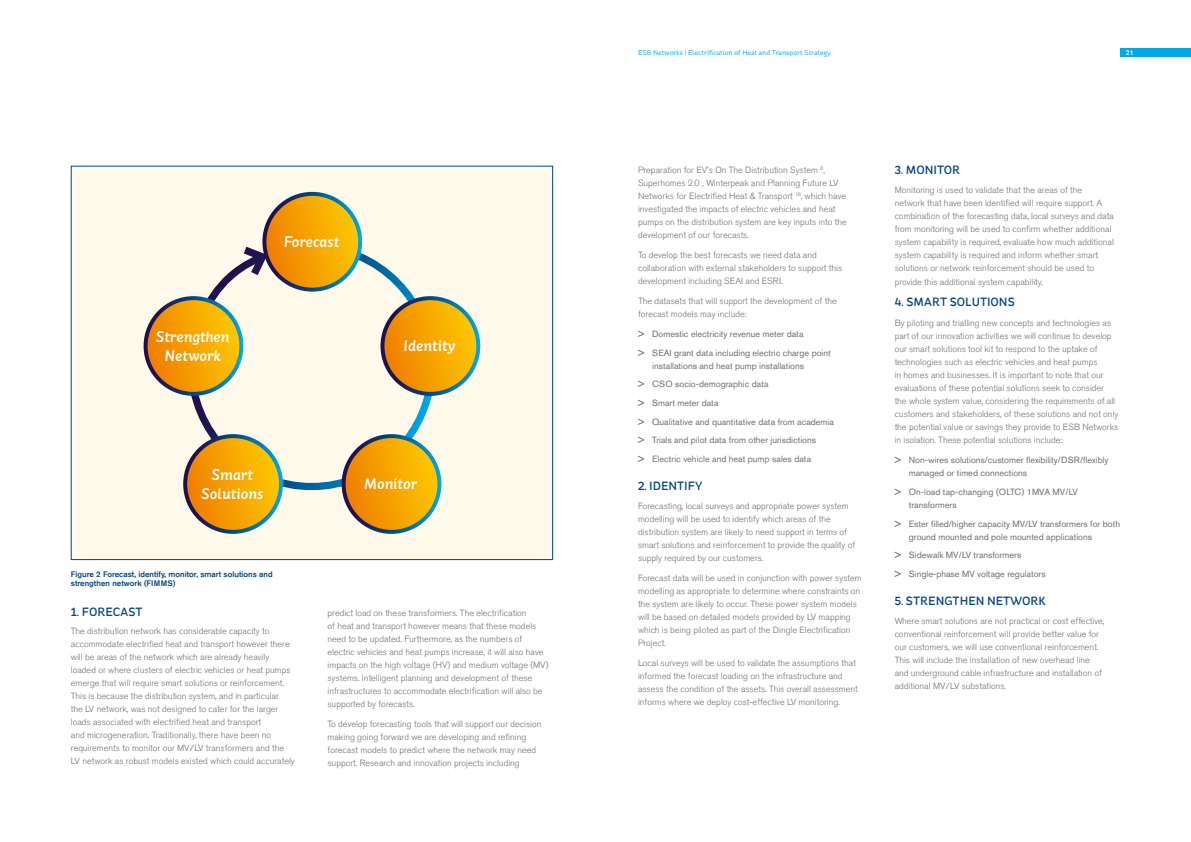
<style>
.page{position:relative;width:1191px;height:842px;background:#fff}
.page>*{position:absolute;margin:0;border:0;box-sizing:border-box;transform-origin:0 0}
.t1{font:italic 500 15.5px/18.6px "St Ryde";color:#fff;text-align:center}
.Header2{font:500 12px "St Ryde";color:#00457f}
.Body{font:500 12px "St Ryde";color:#00457f}
.Body-2{font:300 9px/13px "Akzidenz Grotesk Pro";color:#706f6f}
.Bullets{font:9px/13px "Akzidenz Grotesk Pro";color:#706f6f}
.t2{font:500 8px/9.6px "Akzidenz Grotesk Pro";color:#00457f}
.t3{font:7px "St Ryde";color:#00a8e7}
.t4{font:500 7px "Akzidenz Grotesk Pro";color:#fff}
.s1{font-family:"Akzidenz Grotesk BE";font-weight:500}
</style>
<div class="page">
<div style="left:1120px;top:48px;width:71px;height:9px;background:#00a8e7"></div>
<div style="left:71px;top:166px;width:481px;height:394px;background:#fffaeb"></div>
<svg style="left:168px;top:243px;width:287px;height:267px"></svg>
<svg style="left:236px;top:243px;width:36px;height:40px"></svg>
<svg style="left:146px;top:298px;width:95px;height:96px;background:#ea9e07"></svg>
<div style="left:144px;top:296px;width:99px;height:100px;border:4px solid #fff;border-radius:50%"></div>
<svg style="left:382px;top:298px;width:96px;height:96px;background:#e99e07"></svg>
<div style="left:380px;top:296px;width:100px;height:100px;border:4px solid #fff;border-radius:50%"></div>
<svg style="left:264px;top:194px;width:96px;height:96px;background:#e99e07"></svg>
<div style="left:262px;top:192px;width:100px;height:100px;border:4px solid #fff;border-radius:50%"></div>
<svg style="left:185px;top:436px;width:96px;height:96px;background:#e99e07"></svg>
<div style="left:183px;top:434px;width:100px;height:100px;border:4px solid #fff;border-radius:50%"></div>
<svg style="left:343px;top:436px;width:96px;height:96px;background:#e99d07"></svg>
<div style="left:341px;top:434px;width:100px;height:100px;border:4px solid #fff;border-radius:50%"></div>
<p class="t1" style="left:283px;top:232px;width:57px">Forecast</p>
<p class="t1" style="left:156px;top:327px;width:75px">Strengthen<br>Network</p>
<p class="t1" style="left:403px;top:337px;width:53px">Identity</p>
<p class="t1" style="left:201px;top:465px;width:64px">Smart<br>Solutions</p>
<p class="t1" style="left:364px;top:475px;width:54px">Monitor</p>
<p class="t2" style="left:71px;top:569px;width:203px">Figure 2 Forecast, identify, monitor, smart solutions and strengthen network (FIMMS)</p>
<h2 class="Header2" style="left:71px;top:604px;width:73px">1. FORECAST</h2>
<p class="Body-2" style="left:71px;top:625px;width:225px">The distribution network has considerable capacity to accommodate electrified heat and transport however there will be areas of the network which are already heavily loaded or where clusters of electric vehicles or heat pumps emerge that will require smart solutions or reinforcement.<br>This is because the distribution system, and in particular<br>the LV network, was not designed to cater for the larger loads associated with electrified heat and transport<br>and microgeneration. Traditionally, there have been no requirements to monitor our MV/LV transformers and the LV network as robust models existed which could accurately</p>
<p class="Body-2" style="left:327px;top:607px;width:222px">predict load on these transformers. The electrification<br>of heat and transport however means that these models need to be updated. Furthermore, as the numbers of electric vehicles and heat pumps increase, it will also have impacts on the high voltage (HV) and medium voltage (MV) systems. Intelligent planning and development of these infrastructures to accommodate electrification will also be supported by forecasts.</p>
<p class="Body-2" style="left:327px;top:718px;width:215px">To develop forecasting tools that will support our decision making going forward we are developing and refining forecast models to predict where the network may need support. Research and innovation projects including</p>
<p class="t3" style="left:638px;top:48px;width:194px">ESB Networks | Electrification of Heat and Transport Strategy</p>
<p class="t4" style="left:1125px;top:48px;width:9px">21</p>
<p class="Body-2" style="left:638px;top:163px;width:210px">Preparation for EV's On The Distribution System <sup>8</sup>, Superhomes 2.0 , Winterpeak and Planning Future LV Networks for Electrified Heat &amp; Transport <sup>18</sup>, which have investigated the impacts of electric vehicles and heat pumps on the distribution system are key inputs into the development of our forecasts.</p>
<p class="Body-2" style="left:638px;top:248px;width:206px">To develop the best forecasts we need data and collaboration with external stakeholders to support this development including SEAI and ESRI.</p>
<p class="Body-2" style="left:638px;top:294px;width:200px">The datasets that will support the development of the forecast models may include:</p>
<p class="Bullets" style="left:638px;top:327px;width:167px"><span class="s1">&gt;</span> Domestic electricity revenue meter data</p>
<p class="Bullets" style="left:652px;top:346px;width:180px;text-indent:-14px"><span class="s1">&gt;</span> SEAI grant data including electric charge point installations and heat pump installations</p>
<p class="Bullets" style="left:638px;top:377px;width:132px"><span class="s1">&gt;</span> CSO socio-demographic data</p>
<p class="Bullets" style="left:638px;top:396px;width:82px"><span class="s1">&gt;</span> Smart meter data</p>
<p class="Bullets" style="left:638px;top:415px;width:197px"><span class="s1">&gt;</span> Qualitative and quantitative data from academia</p>
<p class="Bullets" style="left:638px;top:434px;width:180px"><span class="s1">&gt;</span> Trials and pilot data from other jurisdictions</p>
<p class="Bullets" style="left:638px;top:452px;width:175px"><span class="s1">&gt;</span> Electric vehicle and heat pump sales data</p>
<h2 class="Header2" style="left:638px;top:479px;width:66px">2. IDENTIFY</h2>
<p class="Body-2" style="left:638px;top:499px;width:219px">Forecasting, local surveys and appropriate power system modelling will be used to identify which areas of the distribution system are likely to need support in terms of smart solutions and reinforcement to provide the quality of supply required by our customers.</p>
<p class="Body-2" style="left:638px;top:571px;width:225px">Forecast data will be used in conjunction with power system modelling as appropriate to determine where constraints on the system are likely to occur. These power system models will be based on detailed models provided by LV mapping which is being piloted as part of the Dingle Electrification Project.</p>
<p class="Body-2" style="left:638px;top:656px;width:221px">Local surveys will be used to validate the assumptions that informed the forecast loading on the infrastructure and assess the condition of the assets. This overall assessment informs where we deploy cost-effective LV monitoring.</p>
<h2 class="Header2" style="left:894px;top:163px;width:67px">3. MONITOR</h2>
<p class="Body-2" style="left:894px;top:183px;width:221px">Monitoring is used to validate that the areas of the network that have been identified will require support. A combination of the forecasting data, local surveys and data from monitoring will be used to confirm whether additional system capability is required, evaluate how much additional system capability is required and inform whether smart solutions or network reinforcement should be used to</p>
<p class="Body-2" style="left:894px;top:275px;width:150px">provide this additional system capability.</p>
<p class="Body" style="left:894px;top:295px;width:122px">4. SMART SOLUTIONS</p>
<p class="Body-2" style="left:894px;top:316px;width:225px">By piloting and trialling new concepts and technologies as part of our innovation activities we will continue to develop our smart solutions tool kit to respond to the uptake of technologies such as electric vehicles and heat pumps<br>in homes and businesses. It is important to note that our evaluations of these potential solutions seek to consider<br>the whole system value, considering the requirements of all customers and stakeholders, of these solutions and not only the potential value or savings they provide to ESB Networks in isolation. These potential solutions include:</p>
<p class="Bullets" style="left:909px;top:453px;width:201px;text-indent:-14px"><span class="s1">&gt;</span> Non-wires solutions/customer flexibility/DSR/flexibly managed or timed connections</p>
<p class="Bullets" style="left:909px;top:485px;width:170px;text-indent:-14px"><span class="s1">&gt;</span> On-load tap-changing (OLTC) 1MVA MV/LV transformers</p>
<p class="Bullets" style="left:909px;top:517px;width:213px;text-indent:-14px"><span class="s1">&gt;</span> Ester filled/higher capacity MV/LV transformers for both ground mounted and pole mounted applications</p>
<p class="Bullets" style="left:894px;top:549px;width:128px"><span class="s1">&gt;</span> Sidewalk MV/LV transformers</p>
<p class="Bullets" style="left:894px;top:567px;width:152px"><span class="s1">&gt;</span> Single-phase MV voltage regulators</p>
<h2 class="Header2" style="left:894px;top:594px;width:153px">5. STRENGTHEN NETWORK</h2>
<p class="Body-2" style="left:894px;top:614px;width:211px">Where smart solutions are not practical or cost effective, conventional reinforcement will provide better value for our customers, we will use conventional reinforcement.<br>This will include the installation of new overhead line and underground cable infrastructure and installation of additional MV/LV substations.</p>
</div>
